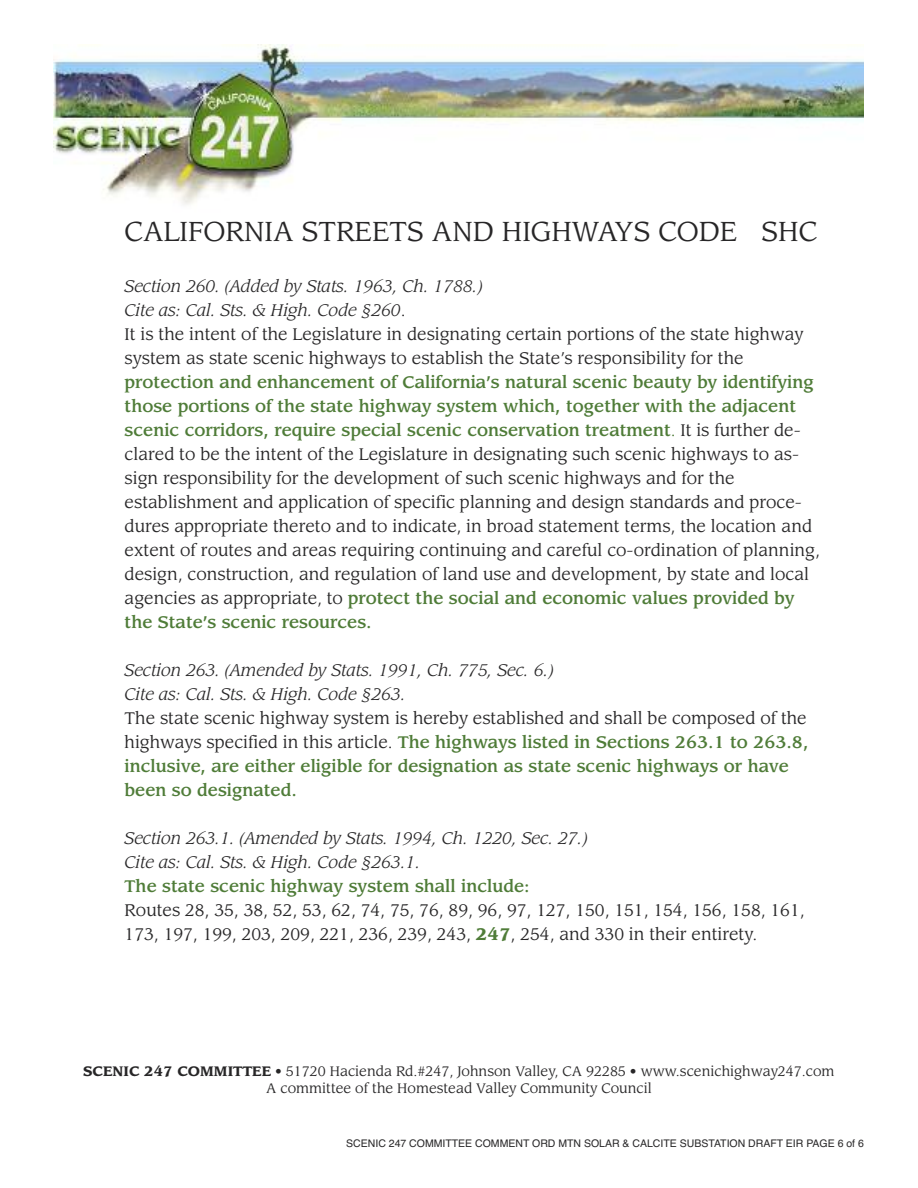
<style>
.page{position:relative;width:918px;height:1188px;background:#fff}
.page>*{position:absolute;margin:0;border:0;box-sizing:border-box;transform-origin:0 0}
.t1{font:27px "Leawood";color:#272627}
.t2{font:16.5px/24px "Leawood";color:#272627}
.t3{font:500 16.5px/24px "Leawood";color:#4f7c38}
.t4{font:italic 16.5px/24px "Leawood";color:#272627}
.t5{font:13.5px/17.4px "Leawood";color:#272627;text-align:center}
.t6{font:10.5px "Helvetica";color:#272627}
.s1{font-style:italic}
.s2{font-weight:500;color:#4f7c38}
.s3{color:#4f7c38}
.s4{font-weight:400;color:#272627}
.s5{font-weight:700;color:#4f7c38}
.s6{font-weight:700}
</style>
<div class="page">
<img style="left:54px;top:45px;width:810px;height:160px">
<h1 class="t1" style="left:125px;top:219px;width:694px">CALIFORNIA STREETS AND HIGHWAYS CODE SHC</h1>
<p class="t2" style="left:125px;top:275px;width:680px"><span class="s1">Section 260. (Added by Stats. 1963, Ch. 1788.)<br>Cite as: Cal. Sts. &amp; High. Code §260</span>.<br>It is the intent of the Legislature in designating certain portions of the state highway system as state scenic highways to establish the State’s responsibility for the</p>
<p class="t2" style="left:125px;top:371px;width:697px"><span class="s2">protection and enhancement of California’s natural scenic beauty by identifying those portions of the state highway system which, together with the adjacent scenic corridors, require special scenic conservation treatment</span><span class="s3">.</span> It is further de&shy;clared to be the intent of the Legislature in designating such scenic highways to as&shy;sign responsibility for the development of such scenic highways and for the establishment and application of specific planning and design standards and proce&shy;dures appropriate thereto and to indicate, in broad statement terms, the location and extent of routes and areas requiring continuing and careful co-ordination of planning, design, construction, and regulation of land use and development, by state and local agencies as appropriate, to <span class="s2">protect the social and economic values provided by the State’s scenic resources.</span></p>
<p class="t4" style="left:125px;top:659px;width:430px">Section 263. (Amended by Stats. 1991, Ch. 775, Sec. 6.)<br>Cite as: Cal. Sts. &amp; High. Code §263.</p>
<p class="t3" style="left:125px;top:707px;width:685px"><span class="s4">The state scenic highway system is hereby established and shall be composed of the highways specified in this article.</span> The highways listed in Sections 263.1 to 263.8, inclusive, are either eligible for designation as state scenic highways or have been so designated.</p>
<p class="t4" style="left:125px;top:827px;width:465px">Section 263.1. (Amended by Stats. 1994, Ch. 1220, Sec. 27.)<br>Cite as: Cal. Sts. &amp; High. Code §263.1.</p>
<p class="t3" style="left:125px;top:875px;width:406px">The state scenic highway system shall include:</p>
<p class="t2" style="left:125px;top:899px;width:682px">Routes 28, 35, 38, 52, 53, 62, 74, 75, 76, 89, 96, 97, 127, 150, 151, 154, 156, 158, 161,<br>173, 197, 199, 203, 209, 221, 236, 239, 243, <span class="s5">247</span>, 254, and 330 in their entirety.</p>
<p class="t5" style="left:83px;top:1063px;width:753px"><span class="s6">SCENIC 247 COMMITTEE</span> • 51720 Hacienda Rd.#247, Johnson Valley, CA 92285 • www.scenichighway247.com<br>A committee of the Homestead Valley Community Council</p>
<p class="t6" style="left:346px;top:1138px;width:519px">SCENIC 247 COMMITTEE COMMENT ORD MTN SOLAR &amp; CALCITE SUBSTATION DRAFT EIR PAGE 6 of 6</p>
</div>
